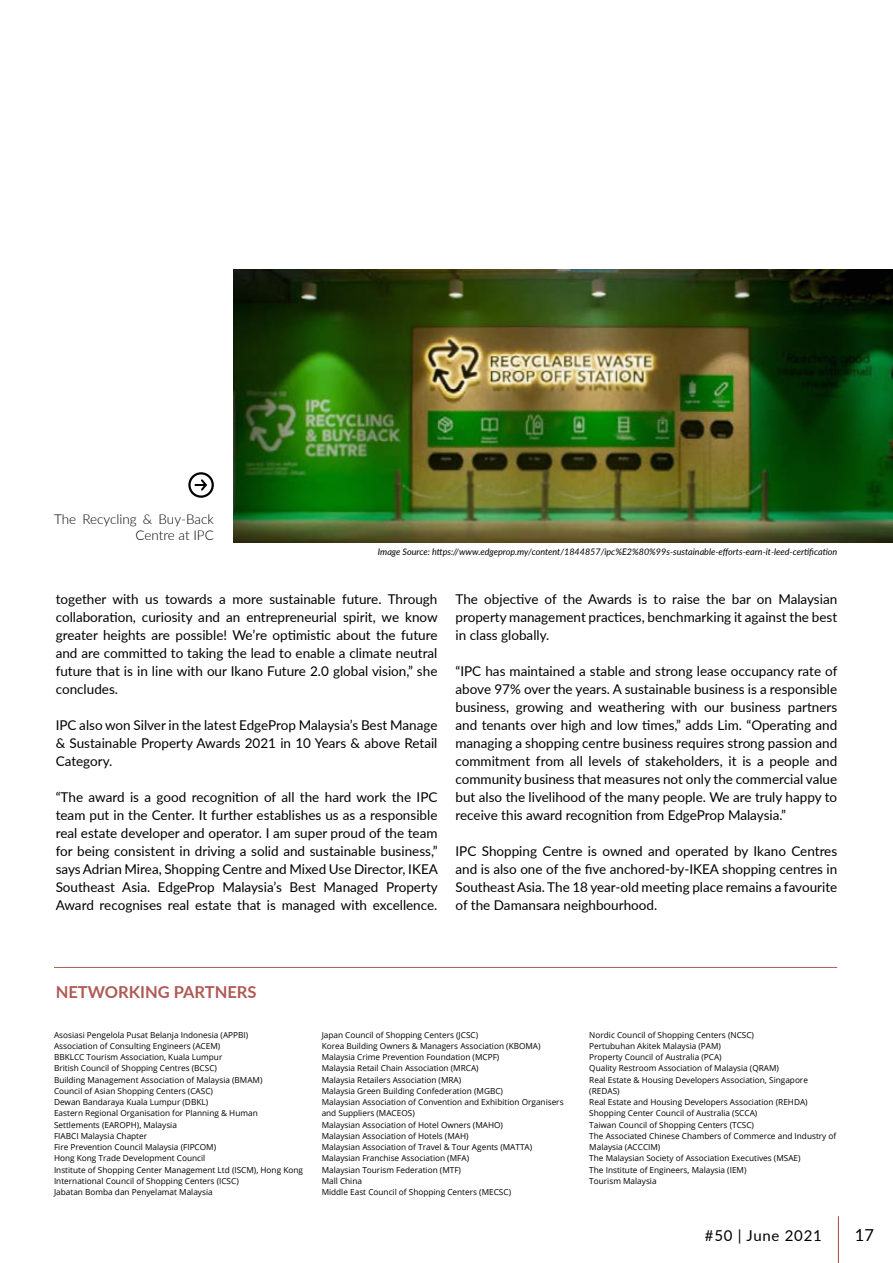
<style>
.page{position:relative;width:893px;height:1263px;background:#fff}
.page>*{position:absolute;margin:0;border:0;box-sizing:border-box;transform-origin:0 0}
.t1{font:700 16.5px "Lato";color:#af5a56}
.t2{font:16.5px "Lato";color:#000}
.t3{font:15px "Lato";letter-spacing:.05em;color:#000}
.t4{font:13.5px/18px "Lato";color:#000;text-align:justify}
.t5{font:300 13.5px/16.2px "Lato";color:#000;text-align:right}
.t6{font:italic 9px "Lato";color:#000}
.t7{font:8.25px/11.2px "Open Sans";color:#000}
</style>
<div class="page">
<hr style="left:838px;top:1216px;width:1px;height:47px;background:#af5a56">
<hr style="left:54px;top:967px;width:783px;height:1px;background:#af5a56">
<img style="left:234px;top:269px;width:659px;height:273px">
<div style="left:188px;top:472px;width:26px;height:26px;border:2px solid #000;border-radius:50%"></div>
<svg style="left:195px;top:477px;width:14px;height:14px"></svg>
<h3 class="t5" style="left:54px;top:511px;width:161px">The Recycling &amp; Buy-Back<br>Centre at IPC</h3>
<p class="t6" style="left:378px;top:545px;width:461px">Image Source: https://www.edgeprop.my/content/1844857/ipc%E2%80%99s-sustainable-efforts-earn-it-leed-certification</p>
<p class="t4" style="left:56px;top:590px;width:384px">together with us towards a more sustainable future. Through collaboration, curiosity and an entrepreneurial spirit, we know greater heights are possible! We’re optimistic about the future and are committed to taking the lead to enable a climate neutral future that is in line with our Ikano Future 2.0 global vision,” she concludes.</p>
<h3 class="t4" style="left:56px;top:716px;width:383px">IPC also won Silver in the latest EdgeProp Malaysia’s Best Manage &amp; Sustainable Property Awards 2021 in 10 Years &amp; above Retail Category.</h3>
<p class="t4" style="left:56px;top:788px;width:384px">“The award is a good recognition of all the hard work the IPC team put in the Center. It further establishes us as a responsible real estate developer and operator. I am super proud of the team for being consistent in driving a solid and sustainable business,” says Adrian Mirea, Shopping Centre and Mixed Use Director, IKEA Southeast Asia. EdgeProp Malaysia’s Best Managed Property Award recognises real estate that is managed with excellence.</p>
<h3 class="t4" style="left:455px;top:590px;width:383px">The objective of the Awards is to raise the bar on Malaysian property management practices, benchmarking it against the best in class globally.</h3>
<p class="t4" style="left:455px;top:662px;width:383px">“IPC has maintained a stable and strong lease occupancy rate of above 97% over the years. A sustainable business is a responsible business, growing and weathering with our business partners and tenants over high and low times,” adds Lim. “Operating and managing a shopping centre business requires strong passion and commitment from all levels of stakeholders, it is a people and community business that measures not only the commercial value but also the livelihood of the many people. We are truly happy to receive this award recognition from EdgeProp Malaysia.”</p>
<h3 class="t4" style="left:455px;top:842px;width:383px">IPC Shopping Centre is owned and operated by Ikano Centres and is also one of the five anchored-by-IKEA shopping centres in Southeast Asia. The 18 year-old meeting place remains a favourite of the Damansara neighbourhood.</h3>
<h1 class="t1" style="left:56px;top:980px;width:202px">NETWORKING PARTNERS</h1>
<p class="t7" style="left:54px;top:1029px;width:250px">Asosiasi Pengelola Pusat Belanja Indonesia (APPBI)<br>Association of Consulting Engineers (ACEM)<br>BBKLCC Tourism Association, Kuala Lumpur<br>British Council of Shopping Centres (BCSC)<br>Building Management Association of Malaysia (BMAM)<br>Council of Asian Shopping Centers (CASC)<br>Dewan Bandaraya Kuala Lumpur (DBKL)<br>Eastern Regional Organisation for Planning &amp; Human Settlements (EAROPH), Malaysia<br>FIABCI Malaysia Chapter<br>Fire Prevention Council Malaysia (FIPCOM)<br>Hong Kong Trade Development Council<br>Institute of Shopping Center Management Ltd (ISCM), Hong Kong International Council of Shopping Centers (ICSC)<br>Jabatan Bomba dan Penyelamat Malaysia</p>
<p class="t7" style="left:322px;top:1029px;width:243px">Japan Council of Shopping Centers (JCSC)<br>Korea Building Owners &amp; Managers Association (KBOMA)<br>Malaysia Crime Prevention Foundation (MCPF)<br>Malaysia Retail Chain Association (MRCA)<br>Malaysia Retailers Association (MRA)<br>Malaysia Green Building Confederation (MGBC)<br>Malaysian Association of Convention and Exhibition Organisers and Suppliers (MACEOS)<br>Malaysian Association of Hotel Owners (MAHO)<br>Malaysian Association of Hotels (MAH)<br>Malaysian Association of Travel &amp; Tour Agents (MATTA)<br>Malaysian Franchise Association (MFA)<br>Malaysian Tourism Federation (MTF)<br>Mall China<br>Middle East Council of Shopping Centers (MECSC)</p>
<p class="t7" style="left:589px;top:1029px;width:249px">Nordic Council of Shopping Centers (NCSC)<br>Pertubuhan Akitek Malaysia (PAM)<br>Property Council of Australia (PCA)<br>Quality Restroom Association of Malaysia (QRAM)<br>Real Estate &amp; Housing Developers Association, Singapore (REDAS)<br>Real Estate and Housing Developers Association (REHDA)<br>Shopping Center Council of Australia (SCCA)<br>Taiwan Council of Shopping Centers (TCSC)<br>The Associated Chinese Chambers of Commerce and Industry of Malaysia (ACCCIM)<br>The Malaysian Society of Association Executives (MSAE)<br>The Institute of Engineers, Malaysia (IEM)<br>Tourism Malaysia</p>
<h2 class="t3" style="left:705px;top:1224px;width:119px">#50 | June 2021</h2>
<h1 class="t2" style="left:855px;top:1223px;width:21px">17</h1>
</div>
